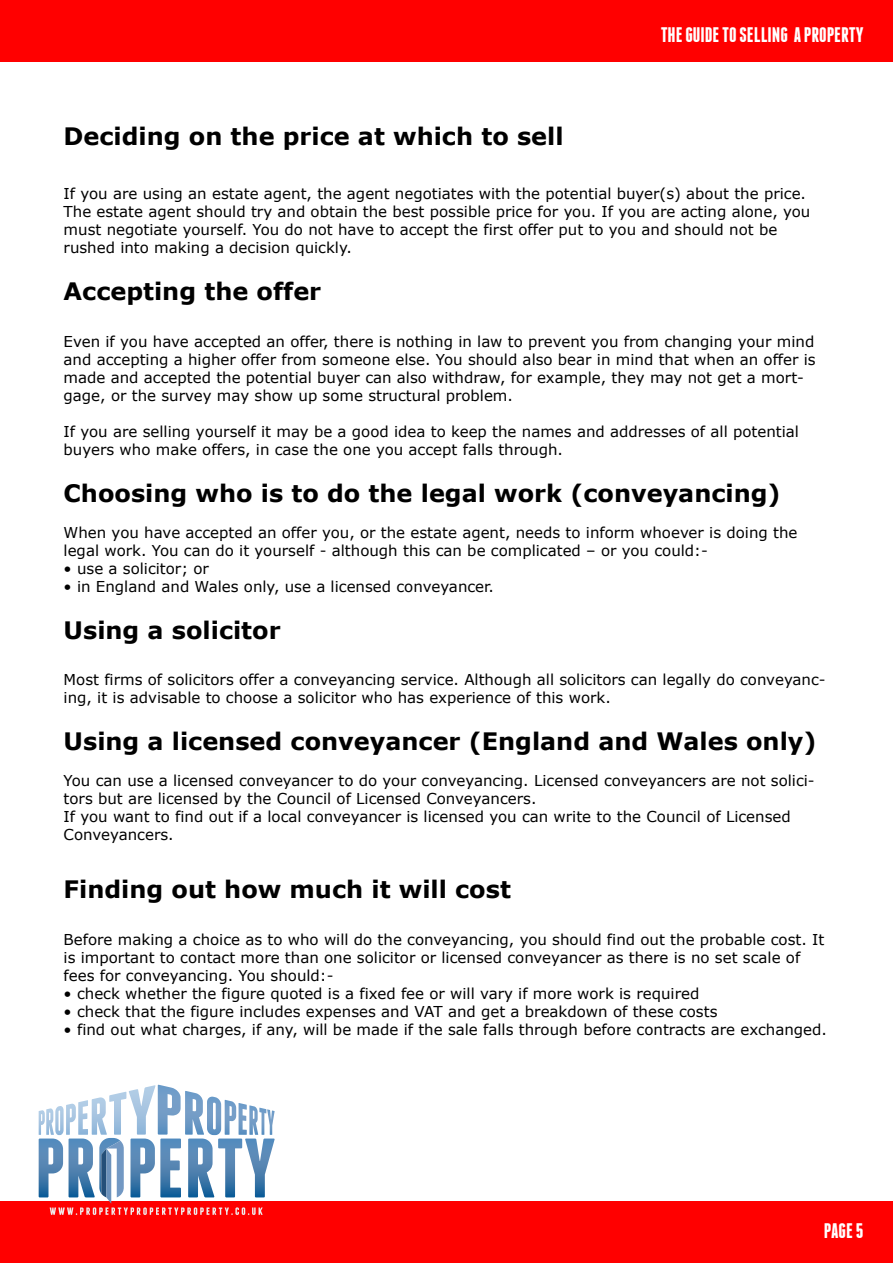
<style>
.page{position:relative;width:893px;height:1263px;background:#fff}
.page>*{position:absolute;margin:0;border:0;box-sizing:border-box;transform-origin:0 0}
.t1{font:700 24px "Verdana";color:#000}
.t2{font:700 21px "Franchise";color:#fff}
.t3{font:15px/18px "Verdana";color:#000}
</style>
<div class="page">
<div style="left:0;top:1201px;width:893px;height:62px;background:#f00"></div>
<svg style="left:39px;top:1085px;width:236px;height:130px"></svg>
<div style="left:0;top:0;width:893px;height:62px;background:#f00"></div>
<h2 class="t2" style="left:661px;top:25px;width:204px">THE GUIDE TO SELLING A PROPERTY</h2>
<h1 class="t1" style="left:64px;top:120px;width:501px">Deciding on the price at which to sell</h1>
<p class="t3" style="left:64px;top:185px;width:748px">If you are using an estate agent, the agent negotiates with the potential buyer(s) about the price.<br>The estate agent should try and obtain the best possible price for you. If you are acting alone, you must negotiate yourself. You do not have to accept the first offer put to you and should not be rushed into making a decision quickly.</p>
<h1 class="t1" style="left:64px;top:274px;width:259px">Accepting the offer</h1>
<p class="t3" style="left:64px;top:332px;width:754px">Even if you have accepted an offer, there is nothing in law to prevent you from changing your mind and accepting a higher offer from someone else. You should also bear in mind that when an offer is made and accepted the potential buyer can also withdraw, for example, they may not get a mort&shy;gage, or the survey may show up some structural problem.</p>
<p class="t3" style="left:64px;top:422px;width:737px">If you are selling yourself it may be a good idea to keep the names and addresses of all potential buyers who make offers, in case the one you accept falls through.</p>
<h1 class="t1" style="left:64px;top:476px;width:718px">Choosing who is to do the legal work (conveyancing)</h1>
<p class="t3" style="left:64px;top:523px;width:735px">When you have accepted an offer you, or the estate agent, needs to inform whoever is doing the legal work. You can do it yourself - although this can be complicated – or you could:-</p>
<p class="t3" style="left:64px;top:559px;width:147px">• use a solicitor; or</p>
<p class="t3" style="left:64px;top:577px;width:432px">• in England and Wales only, use a licensed conveyancer.</p>
<h1 class="t1" style="left:64px;top:613px;width:219px">Using a solicitor</h1>
<p class="t3" style="left:64px;top:671px;width:764px">Most firms of solicitors offer a conveyancing service. Although all solicitors can legally do conveyanc&shy;ing, it is advisable to choose a solicitor who has experience of this work.</p>
<h1 class="t1" style="left:64px;top:724px;width:754px">Using a licensed conveyancer (England and Wales only)</h1>
<p class="t3" style="left:64px;top:771px;width:753px">You can use a licensed conveyancer to do your conveyancing. Licensed conveyancers are not solici&shy;tors but are licensed by the Council of Licensed Conveyancers.<br>If you want to find out if a local conveyancer is licensed you can write to the Council of Licensed Conveyancers.</p>
<h1 class="t1" style="left:64px;top:872px;width:449px">Finding out how much it will cost</h1>
<p class="t3" style="left:64px;top:930px;width:762px">Before making a choice as to who will do the conveyancing, you should find out the probable cost. It is important to contact more than one solicitor or licensed conveyancer as there is no set scale of fees for conveyancing. You should:-</p>
<p class="t3" style="left:64px;top:984px;width:637px">• check whether the figure quoted is a fixed fee or will vary if more work is required</p>
<p class="t3" style="left:64px;top:1002px;width:655px">• check that the figure includes expenses and VAT and get a breakdown of these costs</p>
<p class="t3" style="left:64px;top:1020px;width:765px">• find out what charges, if any, will be made if the sale falls through before contracts are exchanged.</p>
<h2 class="t2" style="left:824px;top:1221px;width:41px">PAGE 5</h2>
</div>
